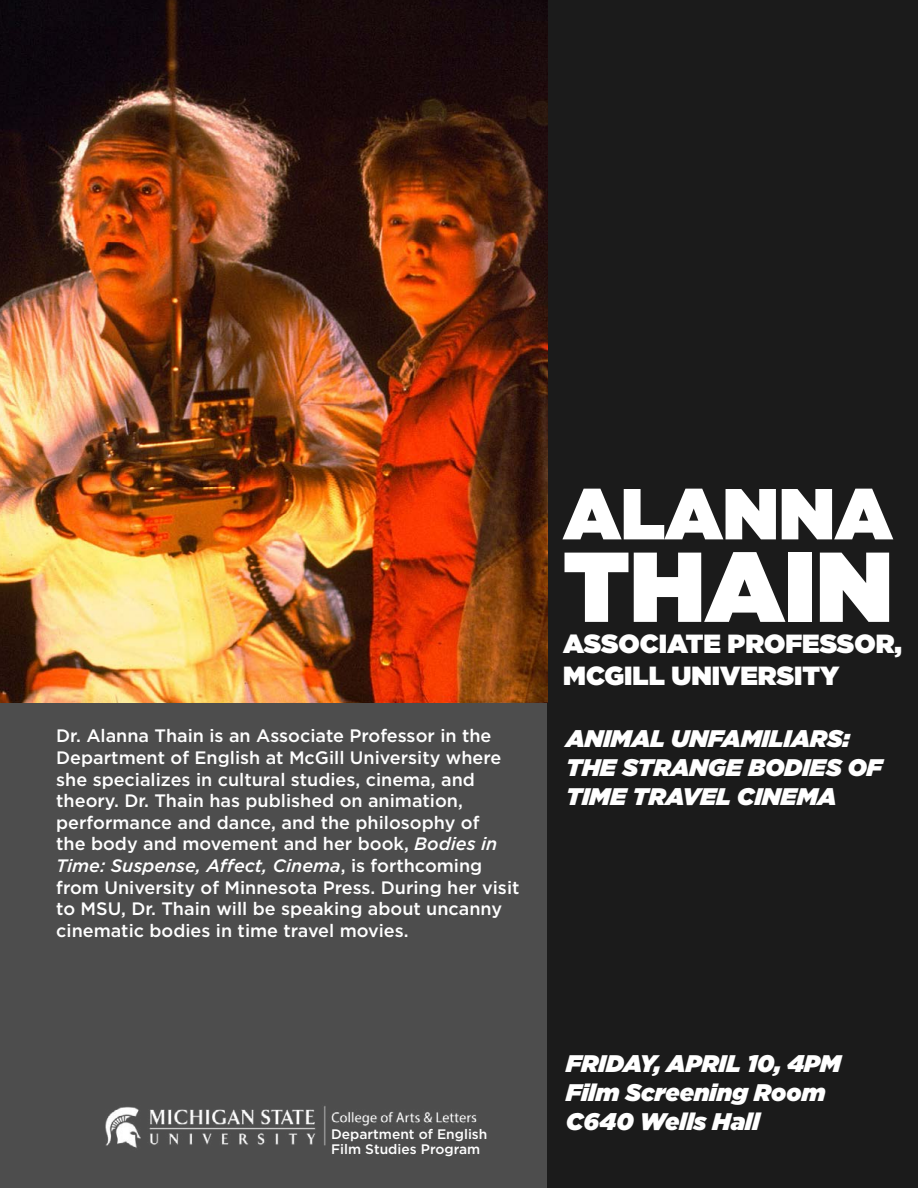
<style>
.page{position:relative;width:918px;height:1188px;background:#4d4d4d}
.page>*{position:absolute;margin:0;border:0;box-sizing:border-box;transform-origin:0 0}
.t1{font:900 99px "Gotham";color:#fff}
.t2{font:900 72px "Gotham";color:#fff}
.t3{font:900 26.25px/31.5px "Gotham";color:#fff}
.t4{font:italic 900 24px/28.8px "Gotham";color:#fff}
.t5{font:500 18px/21.6px "Gotham";color:#fff}
.t6{font:500 13.8px/15.3px "Gotham";color:#fff}
.s1{font-style:italic}
</style>
<div class="page">
<div style="left:548px;top:0;width:370px;height:1188px;background:#1b1b1b"></div>
<img style="left:105px;top:1106px;width:372px;height:42px">
<img style="left:0;top:0;width:548px;height:702px">
<p class="t5" style="left:56px;top:725px;width:465px">Dr. Alanna Thain is an Associate Professor in the Department of English at McGill University where she specializes in cultural studies, cinema, and theory. Dr. Thain has published on animation, performance and dance, and the philosophy of<br>the body and movement and her book, <span class="s1">Bodies in Time: Suspense, Affect, Cinema</span>, is forthcoming from University of Minnesota Press. During her visit to MSU, Dr. Thain will be speaking about uncanny cinematic bodies in time travel movies.</p>
<h2 class="t2" style="left:563px;top:462px;width:331px">ALANNA</h2>
<h1 class="t1" style="left:563px;top:516px;width:331px">THAIN</h1>
<h3 class="t3" style="left:563px;top:628px;width:340px">ASSOCIATE PROFESSOR,<br>MCGILL UNIVERSITY</h3>
<h3 class="t4" style="left:566px;top:724px;width:318px">ANIMAL UNFAMILIARS:<br>THE STRANGE BODIES OF<br>TIME TRAVEL CINEMA</h3>
<p class="t6" style="left:331px;top:1126px;width:158px">Department of English<br>Film Studies Program</p>
<h3 class="t4" style="left:566px;top:1049px;width:276px">FRIDAY, APRIL 10, 4PM<br>Film Screening Room<br>C640 Wells Hall</h3>
</div>
